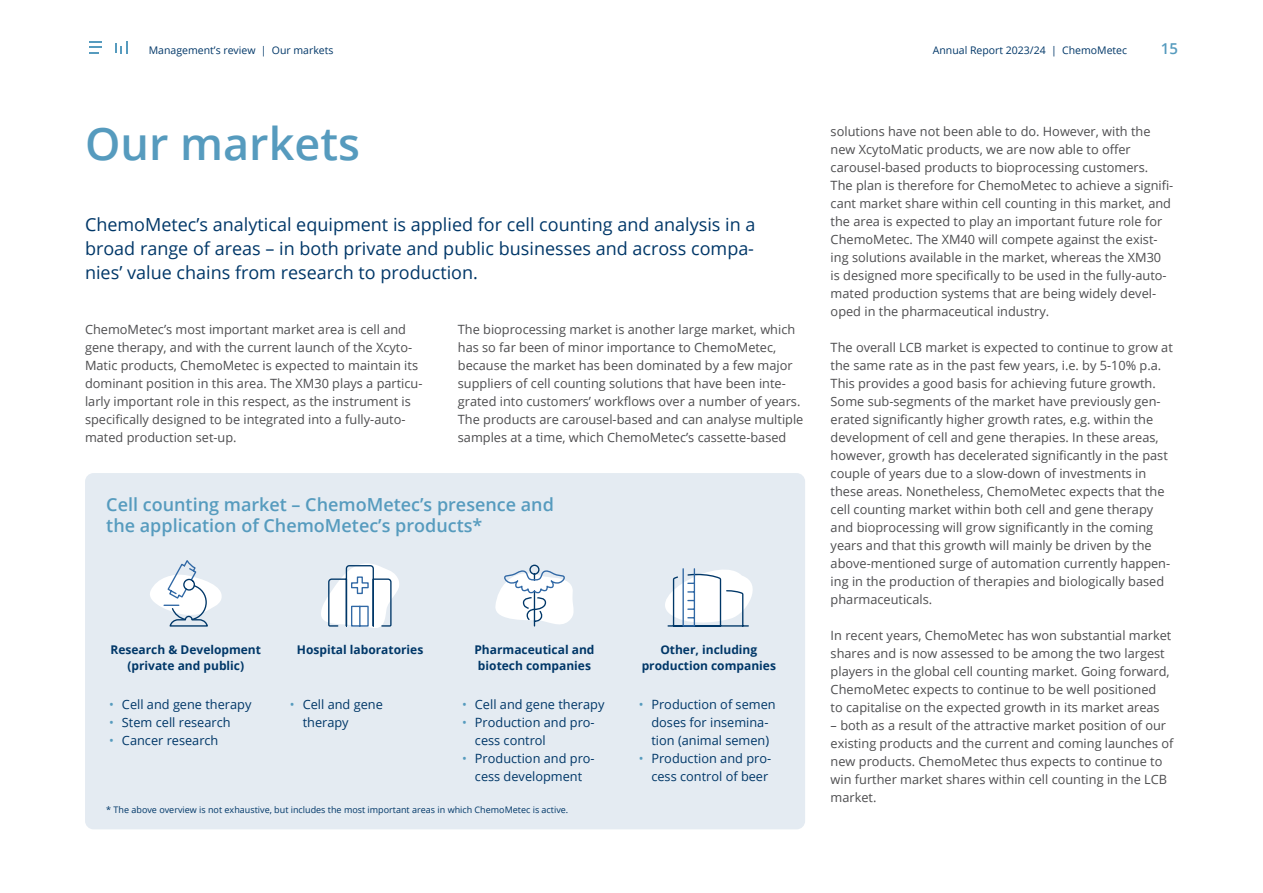
<style>
.page{position:relative;width:1263px;height:893px;background:#fff}
.page>*{position:absolute;margin:0;border:0;box-sizing:border-box;transform-origin:0 0}
.t1{font:600 45px "Open Sans";color:#569bbe}
.t2{font:18px/24px "Open Sans";color:#003768;text-align:justify}
.t3{font:600 18px/21px "Open Sans";color:#569bbe}
.t4{font:600 15px "Open Sans";color:#569bbe}
.t5{font:12.75px/18px "Open Sans";color:#4d4d4f}
.t6{font:12.75px/18px "Open Sans";color:#003768}
.t7{font:700 12px/16.5px "Open Sans";color:#003768;text-align:center}
.t8{font:10.5px "Open Sans";color:#003768}
.t9{font:9px "Open Sans";color:#003768}
.s1{color:#569bbe}
</style>
<div class="page">
<div style="left:85px;top:473px;width:720px;height:356px;background:#e4ebf2;border-radius:9px"></div>
<svg style="left:150px;top:560px;width:72px;height:67px"></svg>
<svg style="left:321px;top:563px;width:78px;height:65px"></svg>
<svg style="left:495px;top:564px;width:79px;height:63px"></svg>
<svg style="left:665px;top:568px;width:88px;height:59px"></svg>
<svg style="left:90px;top:41px;width:12px;height:12px"></svg>
<svg style="left:115px;top:41px;width:12px;height:12px"></svg>
<p class="t8" style="left:149px;top:43px;width:186px">Management’s review | Our markets</p>
<p class="t8" style="left:933px;top:43px;width:196px">Annual Report 2023/24 | ChemoMetec</p>
<p class="t4" style="left:1161px;top:38px;width:19px">15</p>
<h1 class="t1" style="left:85px;top:113px;width:276px">Our markets</h1>
<h2 class="t2" style="left:85px;top:212px;width:672px">ChemoMetec’s analytical equipment is applied for cell counting and analysis in a broad range of areas – in both private and public businesses and across compa&shy;nies’ value chains from research to production.</h2>
<p class="t5" style="left:85px;top:320px;width:339px">ChemoMetec’s most important market area is cell and gene therapy, and with the current launch of the Xcyto-Matic products, ChemoMetec is expected to maintain its dominant position in this area. The XM30 plays a particu&shy;larly important role in this respect, as the instrument is specifically designed to be integrated into a fully-auto&shy;mated production set-up.</p>
<p class="t5" style="left:458px;top:320px;width:347px">The bioprocessing market is another large market, which has so far been of minor importance to ChemoMetec, because the market has been dominated by a few major suppliers of cell counting solutions that have been inte&shy;grated into customers’ workflows over a number of years.<br>The products are carousel-based and can analyse multiple samples at a time, which ChemoMetec’s cassette-based</p>
<h2 class="t3" style="left:106px;top:494px;width:449px">Cell counting market – ChemoMetec’s presence and the application of ChemoMetec’s products*</h2>
<p class="t7" style="left:110px;top:641px;width:152px">Research &amp; Development (private and public)</p>
<p class="t6" style="left:109px;top:695px;width:144px"><span class="s1">•</span> Cell and gene therapy</p>
<p class="t6" style="left:109px;top:713px;width:123px"><span class="s1">•</span> Stem cell research</p>
<p class="t6" style="left:109px;top:731px;width:111px"><span class="s1">•</span> Cancer research</p>
<p class="t7" style="left:297px;top:641px;width:128px">Hospital laboratories</p>
<p class="t6" style="left:303px;top:695px;width:82px;text-indent:-13px"><span class="s1">•</span> Cell and gene therapy</p>
<p class="t7" style="left:474px;top:641px;width:122px;text-align:left">Pharmaceutical and biotech companies</p>
<p class="t6" style="left:462px;top:695px;width:144px"><span class="s1">•</span> Cell and gene therapy</p>
<p class="t6" style="left:475px;top:713px;width:121px;text-indent:-13px"><span class="s1">•</span> Production and pro&shy;cess control</p>
<p class="t6" style="left:462px;top:749px;width:134px;text-align:center"><span class="s1">•</span> Production and pro&shy;cess development</p>
<p class="t9" style="left:106px;top:804px;width:463px">* The above overview is not exhaustive, but includes the most important areas in which ChemoMetec is active.</p>
<p class="t7" style="left:642px;top:641px;width:136px">Other, including production companies</p>
<p class="t6" style="left:639px;top:695px;width:139px;text-align:center"><span class="s1">•</span> Production of semen doses for insemina&shy;tion (animal semen)</p>
<p class="t6" style="left:639px;top:749px;width:134px;text-align:right"><span class="s1">•</span> Production and pro&shy;cess control of beer</p>
<p class="t5" style="left:831px;top:122px;width:344px">solutions have not been able to do. However, with the new XcytoMatic products, we are now able to offer carousel-based products to bioprocessing customers.<br>The plan is therefore for ChemoMetec to achieve a signifi&shy;cant market share within cell counting in this market, and the area is expected to play an important future role for ChemoMetec. The XM40 will compete against the exist&shy;ing solutions available in the market, whereas the XM30 is designed more specifically to be used in the fully-auto&shy;mated production systems that are being widely devel&shy;oped in the pharmaceutical industry.</p>
<p class="t5" style="left:831px;top:338px;width:344px">The overall LCB market is expected to continue to grow at the same rate as in the past few years, i.e. by 5-10% p.a.<br>This provides a good basis for achieving future growth.<br>Some sub-segments of the market have previously gen&shy;erated significantly higher growth rates, e.g. within the development of cell and gene therapies. In these areas, however, growth has decelerated significantly in the past couple of years due to a slow-down of investments in these areas. Nonetheless, ChemoMetec expects that the cell counting market within both cell and gene therapy and bioprocessing will grow significantly in the coming years and that this growth will mainly be driven by the above-mentioned surge of automation currently happen&shy;ing in the production of therapies and biologically based pharmaceuticals.</p>
<p class="t5" style="left:831px;top:626px;width:342px">In recent years, ChemoMetec has won substantial market shares and is now assessed to be among the two largest players in the global cell counting market. Going forward, ChemoMetec expects to continue to be well positioned to capitalise on the expected growth in its market areas</p>
<p class="t5" style="left:831px;top:716px;width:344px">– both as a result of the attractive market position of our existing products and the current and coming launches of new products. ChemoMetec thus expects to continue to win further market shares within cell counting in the LCB market.</p>
</div>
